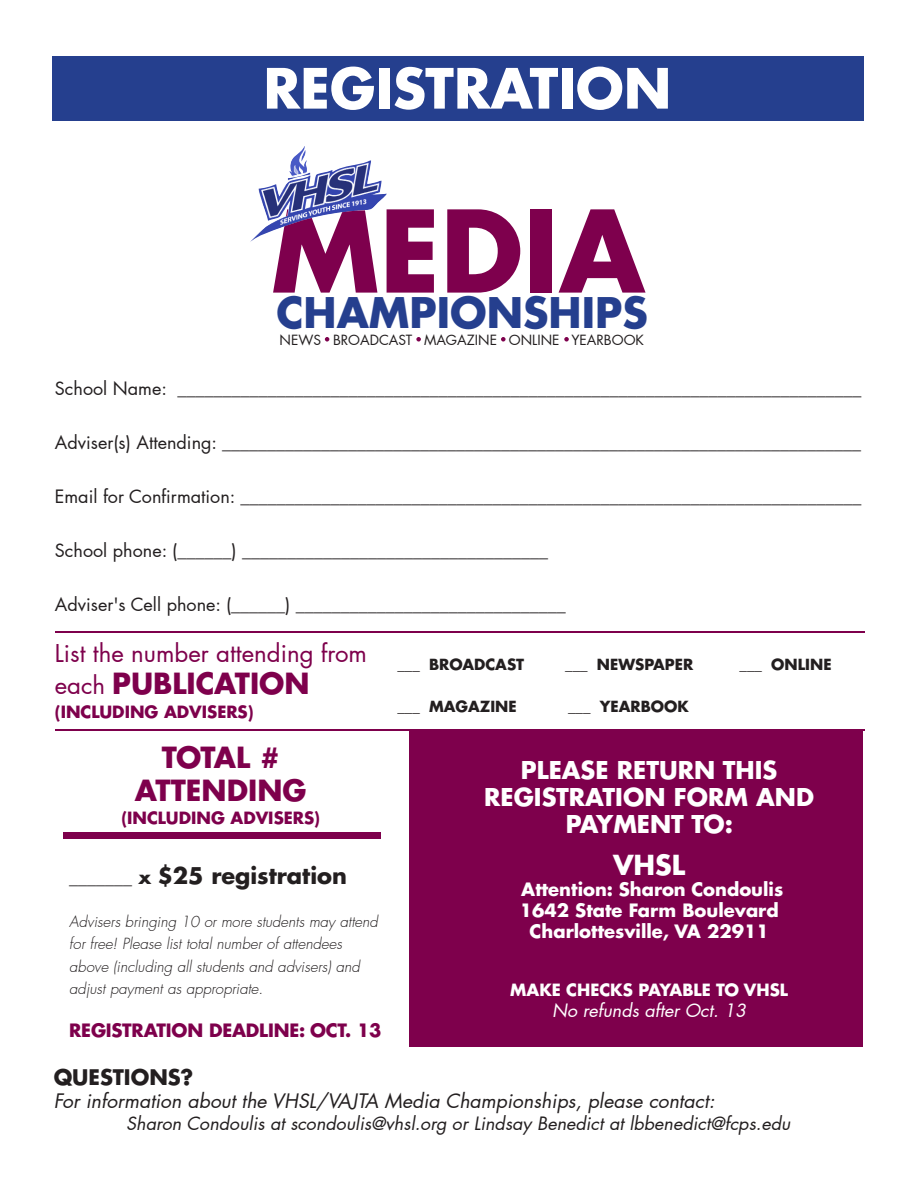
<style>
.page{position:relative;width:918px;height:1188px;background:#fff}
.page>*{position:absolute;margin:0;border:0;box-sizing:border-box;transform-origin:0 0}
.t1{font:700 110.4px "Futura LT Pro";color:#7e004d}
.t2{font:700 54px "Futura LT Pro";color:#fff}
.t3{font:700 41.25px "Futura LT Pro";color:#253f8e}
.t4{font:700 28.5px "Futura LT Pro";color:#7e004c}
.t5{font:700 27px "Futura LT Pro";color:#fff}
.t6{font:700 24px/27px "Futura LT Pro";color:#fff;text-align:center}
.t7{font:24px "Futura LT Pro";color:#7e004c}
.t8{font:700 22.5px "Futura LT Pro";color:#231f20}
.t9{font:700 21px "Futura LT Pro";color:#231f20}
.t10{font:italic 19.5px "Futura LT Pro";color:#231f20}
.t11{font:18px "Futura LT Pro";color:#231f20}
.t12{font:italic 18px "Futura LT Pro";color:#231f20}
.t13{font:700 18px "Futura LT Pro";color:#fff}
.t14{font:700 18px "Futura LT Pro";letter-spacing:-.01em;color:#7e004c}
.t15{font:italic 18px "Futura LT Pro";color:#fff}
.t16{font:700 16.5px "Futura LT Pro";color:#7e004c}
.t17{font:700 16.5px "Futura LT Pro";color:#fff}
.t18{font:italic 300 15px/22.5px "Futura LT Pro";color:#231f20}
.t19{font:700 15px "Futura LT Pro";color:#231f20}
.t20{font:13.8px "Futura LT Pro";color:#231f20}
.s1{font-weight:400;font-size:24px}
.s2{font-size:18px}
.s3{font-weight:300}
</style>
<div class="page">
<div style="left:410px;top:730px;width:453px;height:317px;background:#7e004c"></div>
<img style="left:250px;top:146px;width:137px;height:96px">
<div style="left:52px;top:56px;width:812px;height:65px;background:#253f8e"></div>
<svg style="left:564px;top:337px;width:5px;height:5px"></svg>
<svg style="left:501px;top:337px;width:5px;height:5px"></svg>
<svg style="left:416px;top:337px;width:5px;height:5px"></svg>
<svg style="left:325px;top:337px;width:4px;height:5px"></svg>
<hr style="left:55px;top:729px;width:809px;height:1px;background:#7e004c">
<hr style="left:55px;top:631px;width:809px;height:2px;background:#7e004c">
<div style="left:63px;top:832px;width:318px;height:7px;background:#7e004c"></div>
<p class="t2" style="left:263px;top:47px;width:409px">REGISTRATION</p>
<p class="t1" style="left:271px;top:166px;width:376px">MEDIA</p>
<p class="t3" style="left:276px;top:281px;width:373px">CHAMPIONSHIPS</p>
<p class="t20" style="left:280px;top:330px;width:43px">NEWS</p>
<p class="t20" style="left:333px;top:330px;width:81px">BROADCAST</p>
<p class="t20" style="left:424px;top:330px;width:74px">MAGAZINE</p>
<p class="t20" style="left:509px;top:330px;width:52px">ONLINE</p>
<p class="t20" style="left:571px;top:330px;width:74px">YEARBOOK</p>
<p class="t11" style="left:55px;top:376px;width:808px">School Name: ____________________________________________________________________________</p>
<p class="t11" style="left:55px;top:430px;width:808px">Adviser(s) Attending: _______________________________________________________________________</p>
<p class="t11" style="left:55px;top:484px;width:808px">Email for Confirmation: _____________________________________________________________________</p>
<p class="t11" style="left:55px;top:538px;width:495px">School phone: (______) __________________________________</p>
<p class="t11" style="left:55px;top:592px;width:513px">Adviser's Cell phone: (______) ______________________________</p>
<p class="t7" style="left:55px;top:637px;width:314px">List the number attending from</p>
<p class="t4" style="left:55px;top:661px;width:256px"><span class="s1">each</span> PUBLICATION</p>
<p class="t16" style="left:55px;top:699px;width:200px">(INCLUDING ADVISERS)</p>
<p class="t4" style="left:162px;top:736px;width:119px">TOTAL #</p>
<p class="t4" style="left:135px;top:769px;width:173px">ATTENDING</p>
<p class="t16" style="left:121px;top:805px;width:200px">(INCLUDING ADVISERS)</p>
<p class="t8" style="left:69px;top:859px;width:279px"><span class="s2">_______ x</span> $25 registration</p>
<p class="t18" style="left:69px;top:910px;width:310px">Advisers bringing 10 or more students may attend for free! Please list total number of attendees above (including all students and advisers) and adjust payment as appropriate.</p>
<p class="t14" style="left:69px;top:1017px;width:314px">REGISTRATION DEADLINE: OCT. 13</p>
<p class="t19" style="left:397px;top:653px;width:128px"><span class="s3">___</span> BROADCAST</p>
<p class="t19" style="left:565px;top:653px;width:130px"><span class="s3">___</span> NEWSPAPER</p>
<p class="t19" style="left:740px;top:653px;width:94px"><span class="s3">___</span> ONLINE</p>
<p class="t19" style="left:397px;top:695px;width:121px"><span class="s3">___</span> MAGAZINE</p>
<p class="t19" style="left:568px;top:695px;width:122px"><span class="s3">___</span> YEARBOOK</p>
<p class="t6" style="left:484px;top:756px;width:331px">PLEASE RETURN THIS<br>REGISTRATION FORM AND<br>PAYMENT TO:</p>
<p class="t5" style="left:613px;top:845px;width:74px">VHSL</p>
<p class="t13" style="left:521px;top:876px;width:263px">Attention: Sharon Condoulis</p>
<p class="t13" style="left:520px;top:897px;width:260px">1642 State Farm Boulevard</p>
<p class="t13" style="left:530px;top:918px;width:241px">Charlottesville, VA 22911</p>
<p class="t17" style="left:510px;top:977px;width:279px">MAKE CHECKS PAYABLE TO VHSL</p>
<p class="t15" style="left:552px;top:998px;width:196px">No refunds after Oct. 13</p>
<p class="t9" style="left:54px;top:1061px;width:141px">QUESTIONS?</p>
<p class="t10" style="left:54px;top:1088px;width:663px">For information about the VHSL/VAJTA Media Championships, please contact:</p>
<p class="t12" style="left:126px;top:1111px;width:666px">Sharon Condoulis at scondoulis@vhsl.org or Lindsay Benedict at lbbenedict@fcps.edu</p>
</div>
